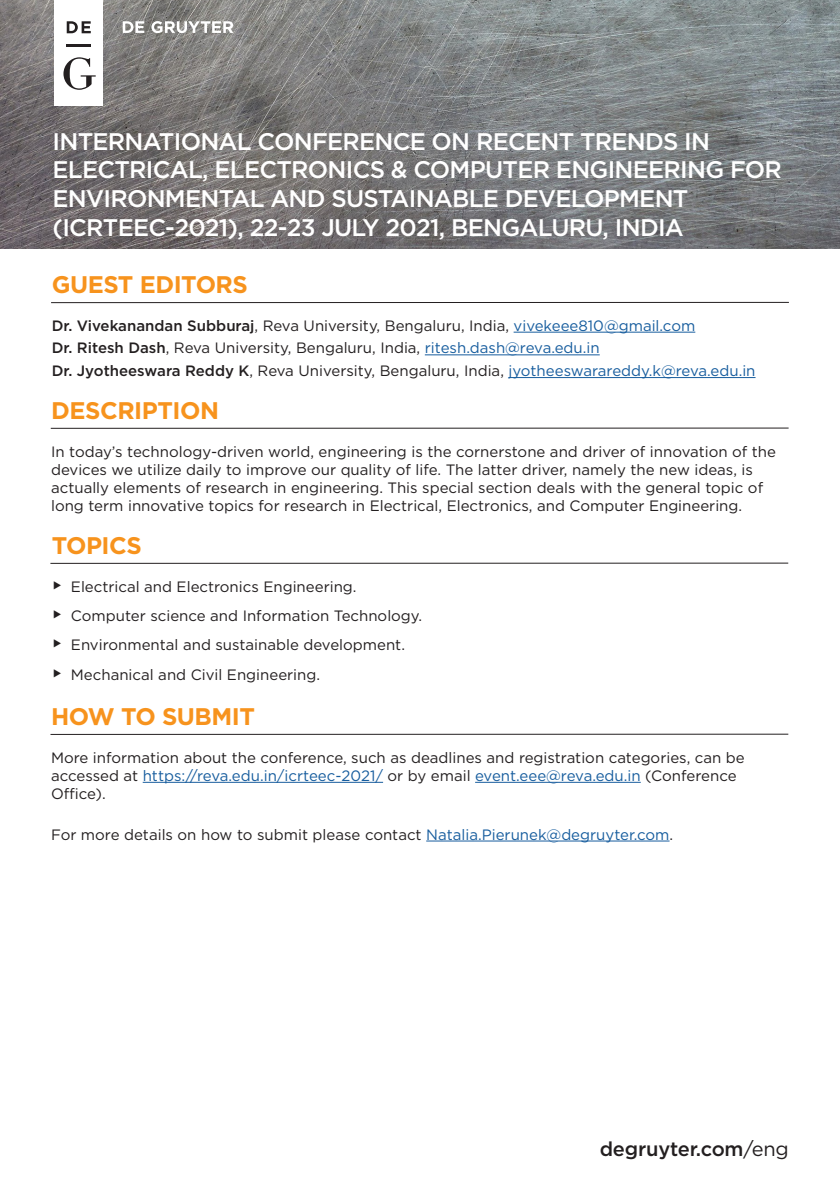
<style>
.page{position:relative;width:840px;height:1191px;background:#fff}
.page>*{position:absolute;margin:0;border:0;box-sizing:border-box;transform-origin:0 0}
.t1{font:500 24px/28.8px "Gotham";letter-spacing:-.03em;color:#fff}
.Headline_Gotham_Bold{font:700 24px "Gotham";letter-spacing:-.02em;color:#f7931d}
.URL{font:500 20px "Gotham";letter-spacing:-.01em;color:#231f20}
.Gotham_description_m{font:15px/18px "Gotham";color:#231f20}
.s1{font-weight:500}
.s2{color:#175d9e}
.s3{font-weight:400}
</style>
<div class="page">
<img style="left:0;top:0;width:839px;height:248px">
<div style="left:55px;top:0;width:48px;height:105px;background:#fff"></div>
<hr style="left:67px;top:44px;width:24px;height:2px;background:#231f20">
<svg style="left:67px;top:21px;width:24px;height:12px"></svg>
<svg style="left:63px;top:57px;width:33px;height:33px"></svg>
<svg style="left:123px;top:21px;width:110px;height:12px"></svg>
<hr style="left:51px;top:302px;width:737px;height:1px;background:#231f20">
<hr style="left:513px;top:332px;width:182px;height:1px;background:#175d9e">
<hr style="left:424px;top:354px;width:175px;height:1px;background:#175d9e">
<hr style="left:508px;top:377px;width:247px;height:1px;background:#175d9e">
<hr style="left:51px;top:428px;width:737px;height:1px;background:#231f20">
<hr style="left:50px;top:734px;width:737px;height:1px;background:#231f20">
<hr style="left:143px;top:782px;width:240px;height:1px;background:#175d9e">
<hr style="left:475px;top:782px;width:165px;height:1px;background:#175d9e">
<hr style="left:426px;top:840px;width:243px;height:1px;background:#175d9e">
<hr style="left:50px;top:563px;width:737px;height:1px;background:#231f20">
<p class="t1" style="left:52px;top:126px;width:730px">INTERNATIONAL CONFERENCE ON RECENT TRENDS IN<br>ELECTRICAL, ELECTRONICS &amp; COMPUTER ENGINEERING FOR<br>ENVIRONMENTAL AND SUSTAINABLE DEVELOPMENT</p>
<p class="t1" style="left:52px;top:213px;width:632px">(ICRTEEC-2021), 22-23 JULY 2021, BENGALURU, INDIA</p>
<p class="Headline_Gotham_Bold" style="left:52px;top:269px;width:197px">GUEST EDITORS</p>
<p class="Gotham_description_m" style="left:52px;top:316px;width:644px"><span class="s1">Dr. Vivekanandan Subburaj</span>, Reva University, Bengaluru, India, <span class="s2">vivekeee810@gmail.com</span></p>
<p class="Gotham_description_m" style="left:52px;top:339px;width:549px"><span class="s1">Dr. Ritesh Dash</span>, Reva University, Bengaluru, India, <span class="s2">ritesh.dash@reva.edu.in</span></p>
<p class="Gotham_description_m" style="left:52px;top:361px;width:704px"><span class="s1">Dr. Jyotheeswara Reddy K</span>, Reva University, Bengaluru, India, <span class="s2">jyotheeswarareddy.k@reva.edu.in</span></p>
<p class="Headline_Gotham_Bold" style="left:51px;top:395px;width:169px">DESCRIPTION</p>
<p class="Gotham_description_m" style="left:51px;top:442px;width:726px">In today’s technology-driven world, engineering is the cornerstone and driver of innovation of the devices we utilize daily to improve our quality of life. The latter driver, namely the new ideas, is actually elements of research in engineering. This special section deals with the general topic of long term innovative topics for research in Electrical, Electronics, and Computer Engineering.</p>
<p class="Headline_Gotham_Bold" style="left:52px;top:530px;width:91px">TOPICS</p>
<p class="Gotham_description_m" style="left:71px;top:577px;width:287px">Electrical and Electronics Engineering.</p>
<p class="Gotham_description_m" style="left:71px;top:606px;width:352px">Computer science and Information Technology.</p>
<p class="Gotham_description_m" style="left:71px;top:636px;width:335px">Environmental and sustainable development.</p>
<p class="Gotham_description_m" style="left:71px;top:665px;width:250px">Mechanical and Civil Engineering.</p>
<p class="Headline_Gotham_Bold" style="left:51px;top:701px;width:205px">HOW TO SUBMIT</p>
<p class="Gotham_description_m" style="left:51px;top:748px;width:694px">More information about the conference, such as deadlines and registration categories, can be accessed at <span class="s2">https://reva.edu.in/icrteec-2021/</span> or by email <span class="s2">event.eee@reva.edu.in</span> (Conference<br>Office).</p>
<p class="Gotham_description_m" style="left:51px;top:825px;width:623px">For more details on how to submit please contact <span class="s2">Natalia.Pierunek@degruyter.com</span>.</p>
<p class="URL" style="left:599px;top:1135px;width:190px">degruyter.com<span class="s3">/eng</span></p>
</div>
